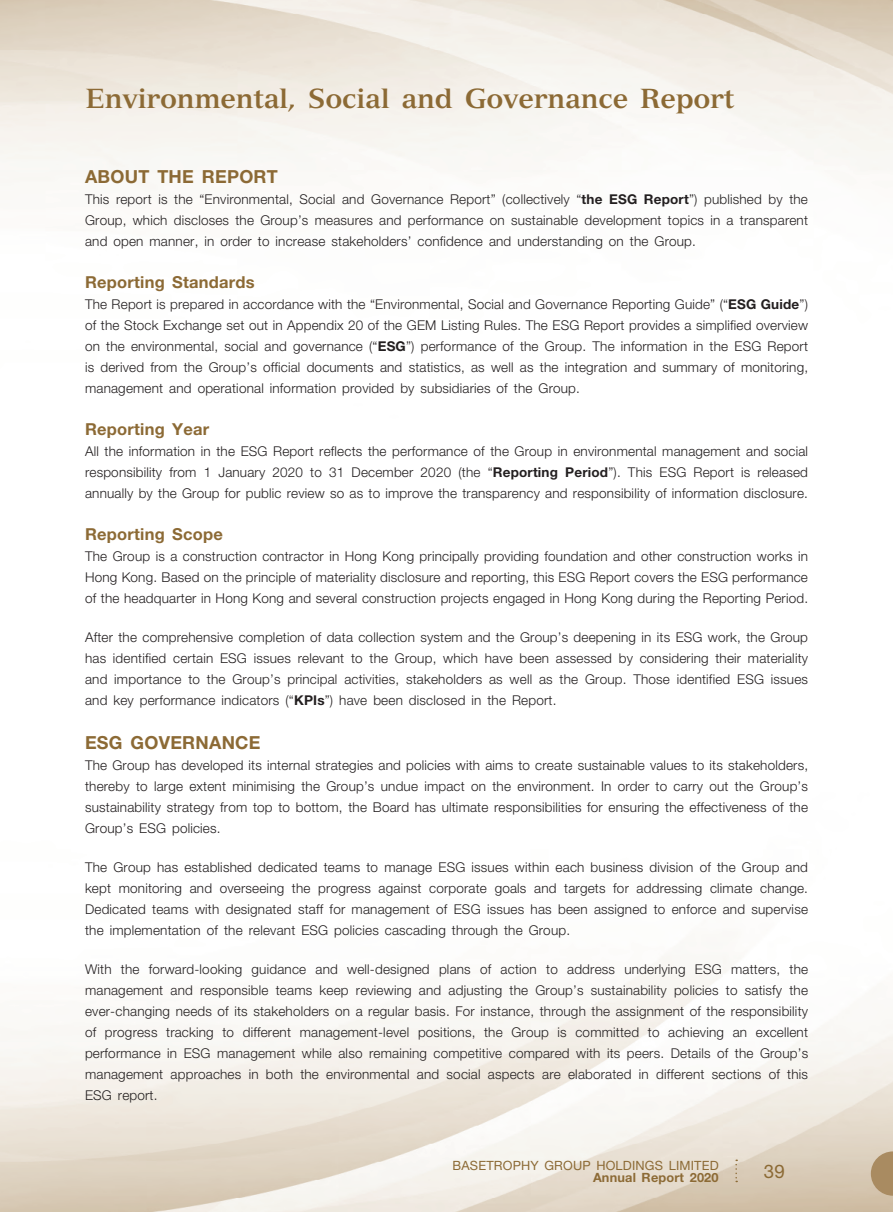
<style>
.page{position:relative;width:893px;height:1212px;background:#fff}
.page>*{position:absolute;margin:0;border:0;box-sizing:border-box;transform-origin:0 0}
.t1{font:700 27px "Versailles LT Std";letter-spacing:-.01em;color:#8c6a35}
.t2{font:18.75px "Helvetica Neue LT Std";color:#8c6a35}
._03_H1{font:700 18px "Helvetica Neue LT Std";letter-spacing:.015em;color:#8c6a35}
._04___H2{font:700 16.5px "Helvetica Neue LT Std";letter-spacing:.015em;color:#8c6a35}
._01_Body_Text{font:300 13.5px/21px "Helvetica Neue LT Std";letter-spacing:.015em;color:#231f20;text-align:justify}
.t3{font:12.75px "Helvetica Neue LT Std";letter-spacing:.015em;color:#8c6a35}
.t4{font:700 12.75px "Helvetica Neue LT Std";letter-spacing:.015em;color:#8c6a35}
.s1{font-weight:700}
</style>
<div class="page">
<img style="left:0;top:955px;width:893px;height:257px">
<svg style="left:871px;top:1151px;width:22px;height:45px"></svg>
<svg style="left:735px;top:1159px;width:2px;height:23px"></svg>
<h1 class="t1" style="left:85px;top:82px;width:651px">Environmental, Social and Governance Report</h1>
<p class="_03_H1" style="left:85px;top:166px;width:194px">ABOUT THE REPORT</p>
<p class="_01_Body_Text" style="left:85px;top:189px;width:724px">This report is the “Environmental, Social and Governance Report” (collectively “<span class="s1">the ESG Report</span>”) published by the Group, which discloses the Group’s measures and performance on sustainable development topics in a transparent and open manner, in order to increase stakeholders’ confidence and understanding on the Group.</p>
<p class="_04___H2" style="left:85px;top:272px;width:171px">Reporting Standards</p>
<p class="_01_Body_Text" style="left:85px;top:294px;width:725px">The Report is prepared in accordance with the “Environmental, Social and Governance Reporting Guide” (“<span class="s1">ESG Guide</span>”) of the Stock Exchange set out in Appendix 20 of the GEM Listing Rules. The ESG Report provides a simplified overview on the environmental, social and governance (“<span class="s1">ESG</span>”) performance of the Group. The information in the ESG Report is derived from the Group’s official documents and statistics, as well as the integration and summary of monitoring, management and operational information provided by subsidiaries of the Group.</p>
<p class="_04___H2" style="left:85px;top:419px;width:126px">Reporting Year</p>
<p class="_01_Body_Text" style="left:85px;top:441px;width:725px">All the information in the ESG Report reflects the performance of the Group in environmental management and social responsibility from 1 January 2020 to 31 December 2020 (the “<span class="s1">Reporting Period</span>”). This ESG Report is released annually by the Group for public review so as to improve the transparency and responsibility of information disclosure.</p>
<p class="_04___H2" style="left:85px;top:524px;width:139px">Reporting Scope</p>
<p class="_01_Body_Text" style="left:85px;top:546px;width:725px">The Group is a construction contractor in Hong Kong principally providing foundation and other construction works in Hong Kong. Based on the principle of materiality disclosure and reporting, this ESG Report covers the ESG performance of the headquarter in Hong Kong and several construction projects engaged in Hong Kong during the Reporting Period.</p>
<p class="_01_Body_Text" style="left:85px;top:627px;width:725px">After the comprehensive completion of data collection system and the Group’s deepening in its ESG work, the Group has identified certain ESG issues relevant to the Group, which have been assessed by considering their materiality and importance to the Group’s principal activities, stakeholders as well as the Group. Those identified ESG issues and key performance indicators (“<span class="s1">KPIs</span>”) have been disclosed in the Report.</p>
<p class="_03_H1" style="left:85px;top:731px;width:177px">ESG GOVERNANCE</p>
<p class="_01_Body_Text" style="left:85px;top:754px;width:725px">The Group has developed its internal strategies and policies with aims to create sustainable values to its stakeholders, thereby to large extent minimising the Group’s undue impact on the environment. In order to carry out the Group’s sustainability strategy from top to bottom, the Board has ultimate responsibilities for ensuring the effectiveness of the Group’s ESG policies.</p>
<p class="_01_Body_Text" style="left:85px;top:856px;width:724px">The Group has established dedicated teams to manage ESG issues within each business division of the Group and kept monitoring and overseeing the progress against corporate goals and targets for addressing climate change.<br>Dedicated teams with designated staff for management of ESG issues has been assigned to enforce and supervise the implementation of the relevant ESG policies cascading through the Group.</p>
<p class="_01_Body_Text" style="left:85px;top:958px;width:725px">With the forward-looking guidance and well-designed plans of action to address underlying ESG matters, the management and responsible teams keep reviewing and adjusting the Group’s sustainability policies to satisfy the ever-changing needs of its stakeholders on a regular basis. For instance, through the assignment of the responsibility of progress tracking to different management-level positions, the Group is committed to achieving an excellent performance in ESG management while also remaining competitive compared with its peers. Details of the Group’s management approaches in both the environmental and social aspects are elaborated in different sections of this ESG report.</p>
<p class="t3" style="left:453px;top:1157px;width:268px">BASETROPHY GROUP HOLDINGS LIMITED</p>
<p class="t4" style="left:593px;top:1170px;width:127px">Annual Report 2020</p>
<h2 class="t2" style="left:764px;top:1160px;width:23px">39</h2>
</div>
